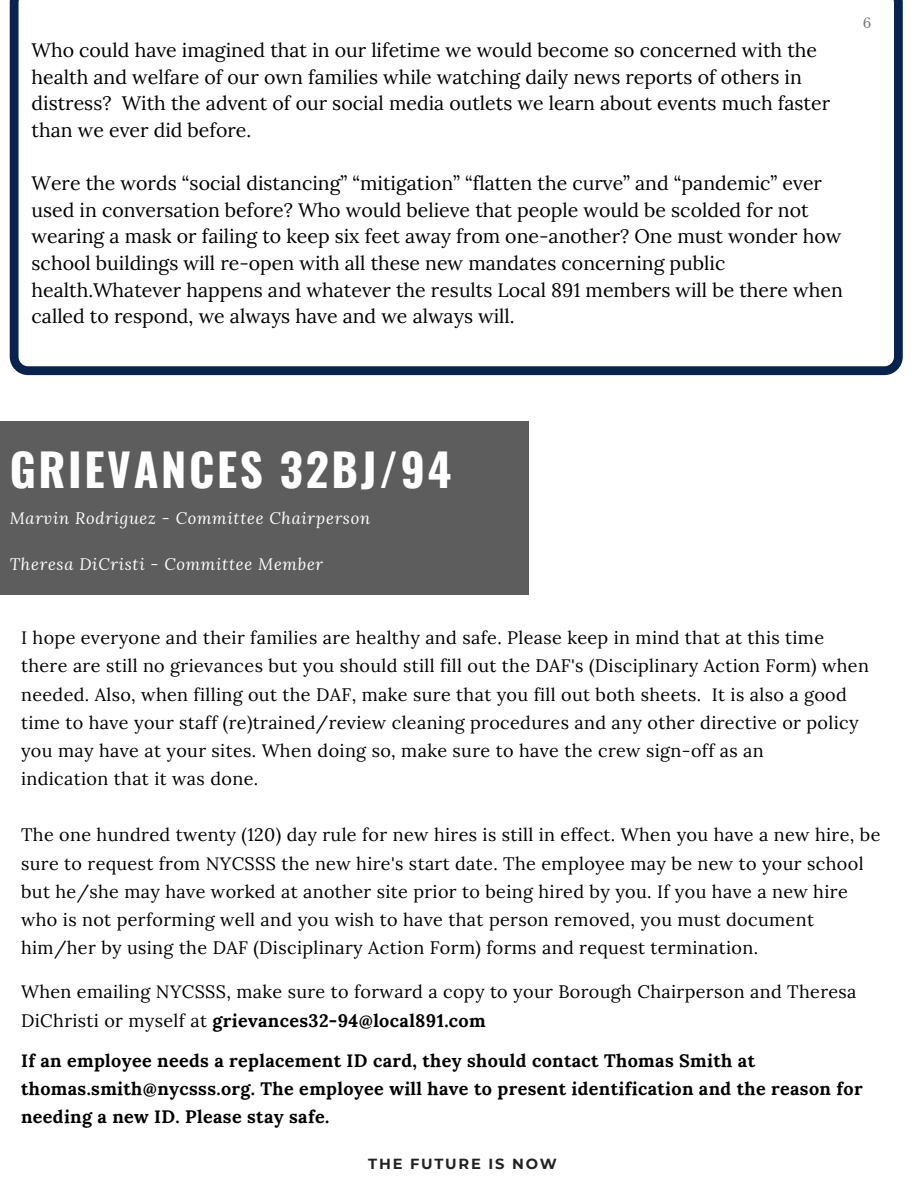
<style>
.page{position:relative;width:918px;height:1188px;background:#fff}
.page>*{position:absolute;margin:0;border:0;box-sizing:border-box;transform-origin:0 0}
.t1{font:700 45px "Oswald";letter-spacing:.06em;color:#fff}
.t2{font:19.5px/26.5px "Lora";color:#000}
.t3{font:18px/28.2px "Lora";letter-spacing:.02em;color:#000}
.t4{font:700 18px/28.2px "Lora";letter-spacing:.02em;color:#000}
.t5{font:italic 16.5px "Lora";letter-spacing:.045em;color:#fff}
.t6{font:700 14.7px "Montserrat";letter-spacing:.12em;color:#222}
.t7{font:13.5px "Libre Baskerville";color:#000}
.s1{font-weight:700}
</style>
<div class="page">
<div style="left:0;top:421px;width:528px;height:173px;background:#5d5d5d"></div>
<svg style="left:10px;top:0;width:893px;height:375px"></svg>
<p class="t2" style="left:32px;top:37px;width:800px">Who could have imagined that in our lifetime we would become so concerned with the health and welfare of our own families while watching daily news reports of others in distress? With the advent of our social media outlets we learn about events much faster than we ever did before.</p>
<p class="t2" style="left:32px;top:170px;width:813px">Were the words “social distancing” “mitigation” “flatten the curve” and “pandemic” ever used in conversation before? Who would believe that people would be scolded for not wearing a mask or failing to keep six feet away from one-another? One must wonder how school buildings will re-open with all these new mandates concerning public health.Whatever happens and whatever the results Local 891 members will be there when called to respond, we always have and we always will.</p>
<p class="t7" style="left:862px;top:15px;width:10px">6</p>
<h1 class="t1" style="left:10px;top:434px;width:443px">GRIEVANCES 32BJ/94</h1>
<p class="t5" style="left:10px;top:507px;width:362px">Marvin Rodriguez - Committee Chairperson</p>
<p class="t5" style="left:10px;top:553px;width:315px">Theresa DiCristi - Committee Member</p>
<p class="t3" style="left:21px;top:624px;width:849px">I hope everyone and their families are healthy and safe. Please keep in mind that at this time there are still no grievances but you should still fill out the DAF's (Disciplinary Action Form) when needed. Also, when filling out the DAF, make sure that you fill out both sheets. It is also a good time to have your staff (re)trained/review cleaning procedures and any other directive or policy you may have at your sites. When doing so, make sure to have the crew sign-off as an<br>indication that it was done.</p>
<p class="t3" style="left:21px;top:821px;width:861px">The one hundred twenty (120) day rule for new hires is still in effect. When you have a new hire, be sure to request from NYCSSS the new hire's start date. The employee may be new to your school but he/she may have worked at another site prior to being hired by you. If you have a new hire who is not performing well and you wish to have that person removed, you must document him/her by using the DAF (Disciplinary Action Form) forms and request termination.</p>
<p class="t3" style="left:21px;top:977px;width:837px;line-height:28.7px">When emailing NYCSSS, make sure to forward a copy to your Borough Chairperson and Theresa<br>DiChristi or myself at <span class="s1">grievances32-94@local891.com</span></p>
<p class="t4" style="left:21px;top:1046px;width:843px">If an employee needs a replacement ID card, they should contact Thomas Smith at thomas.smith@nycsss.org. The employee will have to present identification and the reason for needing a new ID. Please stay safe.</p>
<p class="t6" style="left:368px;top:1155px;width:190px">THE FUTURE IS NOW</p>
</div>
